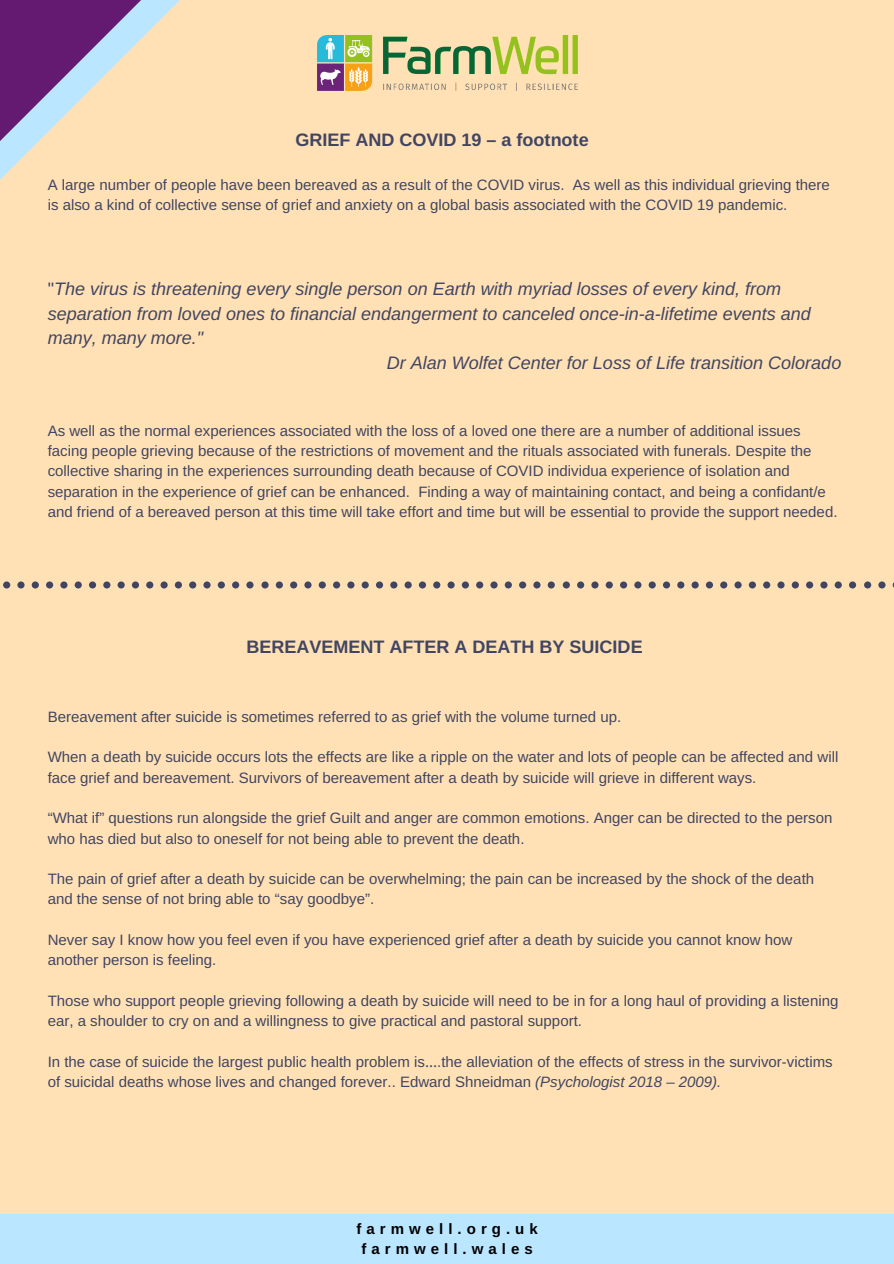
<style>
.page{position:relative;width:894px;height:1264px;background:#fff}
.page>*{position:absolute;margin:0;border:0;box-sizing:border-box;transform-origin:0 0}
.t1{font:italic 18px "Arimo";color:#414562}
.t2{font:700 18px "Arimo";color:#414562}
.t3{font:15px/20.2px "Arimo";color:#414562}
.t4{font:700 15px/20.2px "Arimo";letter-spacing:.335em;color:#000;text-align:center}
.s1{font-style:normal}
.s2{font-family:"Noto Sans Gurmukhi"}
.s3{font-style:italic}
</style>
<div class="page">
<div style="left:0;top:0;width:893px;height:1263px;background:#ffe1b5"></div>
<div style="left:0;top:1213px;width:893px;height:50px;background:#bae6ff"></div>
<svg style="left:3px;top:581px;width:250px;height:7px"></svg>
<svg style="left:261px;top:581px;width:293px;height:7px"></svg>
<svg style="left:562px;top:581px;width:293px;height:7px"></svg>
<svg style="left:864px;top:581px;width:29px;height:7px"></svg>
<svg style="left:0;top:0;width:180px;height:180px"></svg>
<img style="left:317px;top:36px;width:260px;height:55px">
<p class="t2" style="left:295px;top:130px;width:294px">GRIEF AND COVID 19 – a footnote</p>
<p class="t3" style="left:48px;top:175px;width:783px">A large number of people have been bereaved as a result of the COVID virus. As well as this individual grieving there is also a kind of collective sense of grief and anxiety on a global basis associated with the COVID 19 pandemic.</p>
<p class="t1" style="left:48px;top:278px;width:734px"><span class="s1">"</span>The virus is threatening every single person on Earth with myriad losses of every kind, from</p>
<p class="t1" style="left:48px;top:303px;width:764px">separation from loved ones to financial endangerment to canceled once-in-a-lifetime events and</p>
<p class="t1" style="left:48px;top:328px;width:157px">many, many more."</p>
<p class="t1" style="left:386px;top:353px;width:456px">Dr Alan Wolfet Center for Loss of Life transition Colorado</p>
<p class="t3" style="left:48px;top:420px;width:791px">As well as the normal experiences associated with the loss of a loved one there are a number of additional issues facing people grieving because of the restrictions of movement and the rituals associated with funerals. Despite the collective sharing in the experiences surrounding death because of COVID individua experience of isolation and separation in the experience of grief can be enhanced. Finding a way of maintaining contact, and being a confidant/e and friend of a bereaved person at this time will take effort and time but will be essential to provide the support needed.</p>
<p class="t2" style="left:246px;top:637px;width:397px">BEREAVEMENT AFTER A DEATH BY SUICIDE</p>
<p class="t3" style="left:48px;top:706px;width:575px">Bereavement after suicide is sometimes referred to as grief with the volume turned up.</p>
<p class="t3" style="left:48px;top:747px;width:791px">When a death by suicide occurs lots the effects are like a ripple on the water and lots of people can be affected and will face grief and bereavement. Survivors of bereavement after a death by suicide will grieve in different ways.</p>
<p class="t3" style="left:48px;top:808px;width:786px">“What if” questions run alongside the grief Guilt and anger are common emotions. Anger can be directed to the person who has died but also to oneself for not being able to prevent the death.</p>
<p class="t3" style="left:48px;top:868px;width:767px">The pain of grief after a death by suicide can be overwhelming; the pain can be increased by the shock of the death and the sense of not bring able to “say goodbye”.</p>
<p class="t3" style="left:48px;top:929px;width:746px">Never say I know how you feel even if you have experienced grief after a death by suicide you cannot know how another person is feeling.</p>
<p class="t3" style="left:48px;top:990px;width:792px">Those who support people grieving following a death by suicide will need to be in for a long haul of providing a listening ear, a shoulder to cry on and a willingness to give practical and pastoral support.</p>
<p class="t3" style="left:48px;top:1051px;width:786px">In the case of suicide the largest public health problem is<span class="s2">…</span>.the alleviation of the effects of stress in the survivor-victims of suicidal deaths whose lives and changed forever.. Edward Shneidman <span class="s3">(Psychologist 2018 – 2009).</span></p>
<p class="t4" style="left:356px;top:1218px;width:183px">farmwell.org.uk farmwell.wales</p>
</div>
